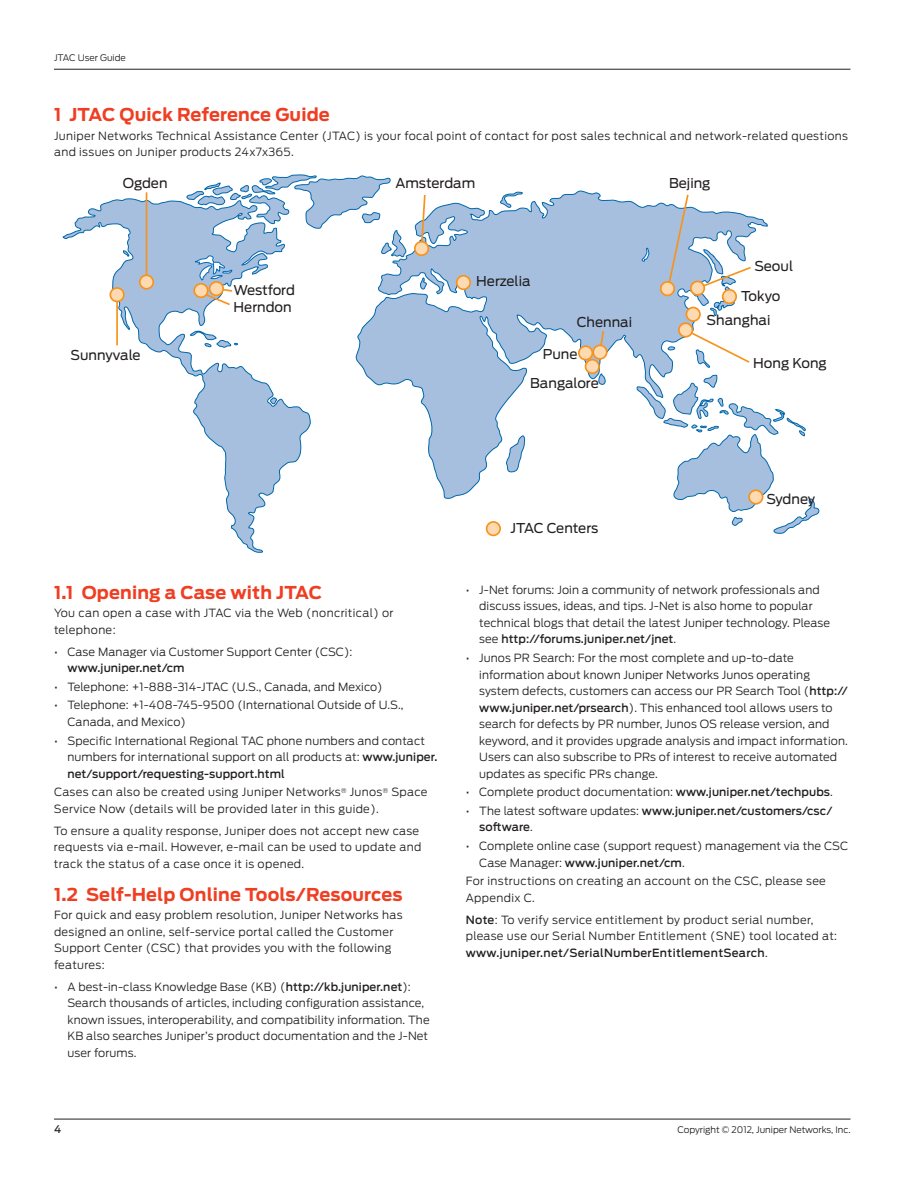
<style>
.page{position:relative;width:918px;height:1188px;background:#fff}
.page>*{position:absolute;margin:0;border:0;box-sizing:border-box;transform-origin:0 0}
.t1{font:700 17.7px "Antenna";letter-spacing:.01em;color:#ef3e22}
.t2{font:13.5px/29.5px "Antenna";color:#231f20}
.t3{font:300 11.25px/16.5px "Antenna";letter-spacing:.01em;color:#231f20}
.t4{font:300 11.25px/16.5px "Antenna";letter-spacing:.03em;color:#231f20}
.t5{font:500 11.25px/16.5px "Antenna";letter-spacing:.01em;color:#231f20}
.t6{font:500 10.5px "Antenna";color:#231f20}
.t7{font:300 9px "Antenna";color:#231f20}
.s1{font-weight:500}
.s2{font-weight:300}
</style>
<div class="page">
<hr style="left:54px;top:1119px;width:796px;height:1px;background:#231f20">
<hr style="left:54px;top:69px;width:796px;height:1px;background:#231f20">
<svg style="left:62px;top:198px;width:248px;height:355px"></svg>
<svg style="left:190px;top:330px;width:49px;height:18px"></svg>
<svg style="left:269px;top:397px;width:8px;height:8px"></svg>
<svg style="left:356px;top:190px;width:412px;height:309px"></svg>
<svg style="left:506px;top:435px;width:21px;height:38px"></svg>
<svg style="left:598px;top:373px;width:8px;height:12px"></svg>
<svg style="left:499px;top:192px;width:24px;height:16px"></svg>
<svg style="left:419px;top:278px;width:8px;height:31px"></svg>
<svg style="left:123px;top:250px;width:6px;height:7px"></svg>
<svg style="left:641px;top:248px;width:8px;height:14px"></svg>
<svg style="left:665px;top:193px;width:88px;height:123px"></svg>
<svg style="left:598px;top:329px;width:7px;height:17px"></svg>
<svg style="left:637px;top:328px;width:183px;height:206px"></svg>
<svg style="left:420px;top:193px;width:7px;height:50px"></svg>
<svg style="left:186px;top:174px;width:221px;height:133px"></svg>
<hr style="left:116px;top:295px;width:2px;height:50px;background:#f7931d">
<hr style="left:146px;top:192px;width:1px;height:90px;background:#f7931d">
<div style="left:110px;top:288px;width:14px;height:13px;background:#fedab3;border-radius:50%"></div>
<div style="left:109px;top:287px;width:16px;height:15px;border:2px solid #f7931d;border-radius:50%"></div>
<div style="left:140px;top:275px;width:13px;height:14px;background:#fedab3;border-radius:50%"></div>
<div style="left:139px;top:274px;width:15px;height:16px;border:2px solid #f7931d;border-radius:50%"></div>
<div style="left:210px;top:282px;width:13px;height:13px;background:#fedab3;border-radius:50%"></div>
<div style="left:209px;top:281px;width:15px;height:15px;border:2px solid #f7931d;border-radius:50%"></div>
<div style="left:194px;top:284px;width:14px;height:13px;background:#fedab3;border-radius:50%"></div>
<div style="left:193px;top:283px;width:16px;height:15px;border:2px solid #f7931d;border-radius:50%"></div>
<div style="left:415px;top:242px;width:13px;height:13px;background:#fedab3;border-radius:50%"></div>
<div style="left:414px;top:241px;width:15px;height:15px;border:2px solid #f7931d;border-radius:50%"></div>
<div style="left:457px;top:276px;width:13px;height:13px;background:#fedab3;border-radius:50%"></div>
<div style="left:456px;top:275px;width:15px;height:15px;border:2px solid #f7931d;border-radius:50%"></div>
<div style="left:586px;top:360px;width:13px;height:13px;background:#fedab3;border-radius:50%"></div>
<div style="left:585px;top:359px;width:15px;height:15px;border:2px solid #f7931d;border-radius:50%"></div>
<div style="left:579px;top:346px;width:13px;height:14px;background:#fedab3;border-radius:50%"></div>
<div style="left:578px;top:345px;width:15px;height:16px;border:2px solid #f7931d;border-radius:50%"></div>
<div style="left:593px;top:345px;width:14px;height:14px;background:#fedab3;border-radius:50%"></div>
<div style="left:592px;top:345px;width:16px;height:15px;border:2px solid #f7931d;border-radius:50%"></div>
<div style="left:679px;top:323px;width:13px;height:14px;background:#fedab3;border-radius:50%"></div>
<div style="left:678px;top:322px;width:15px;height:16px;border:2px solid #f7931d;border-radius:50%"></div>
<div style="left:691px;top:281px;width:13px;height:14px;background:#fedab3;border-radius:50%"></div>
<div style="left:690px;top:281px;width:15px;height:15px;border:2px solid #f7931d;border-radius:50%"></div>
<div style="left:723px;top:290px;width:13px;height:13px;background:#fedab3;border-radius:50%"></div>
<div style="left:722px;top:289px;width:15px;height:15px;border:2px solid #f7931d;border-radius:50%"></div>
<div style="left:749px;top:490px;width:14px;height:14px;background:#fedab3;border-radius:50%"></div>
<div style="left:748px;top:489px;width:15px;height:16px;border:2px solid #f7931d;border-radius:50%"></div>
<div style="left:487px;top:522px;width:13px;height:13px;background:#fedab3;border-radius:50%"></div>
<div style="left:486px;top:521px;width:15px;height:15px;border:2px solid #f7931d;border-radius:50%"></div>
<div style="left:661px;top:282px;width:13px;height:13px;background:#fedab3;border-radius:50%"></div>
<div style="left:660px;top:281px;width:15px;height:15px;border:2px solid #f7931d;border-radius:50%"></div>
<div style="left:686px;top:308px;width:14px;height:13px;background:#fedab3;border-radius:50%"></div>
<div style="left:686px;top:307px;width:15px;height:15px;border:2px solid #f7931d;border-radius:50%"></div>
<p class="t7" style="left:54px;top:52px;width:73px">JTAC User Guide</p>
<h1 class="t1" style="left:54px;top:104px;width:277px">1 JTAC Quick Reference Guide</h1>
<p class="t4" style="left:54px;top:128px;width:796px">Juniper Networks Technical Assistance Center (JTAC) is your focal point of contact for post sales technical and network-related questions and issues on Juniper products 24x7x365.</p>
<p class="t2" style="left:123px;top:169px;width:46px">Ogden</p>
<p class="t2" style="left:395px;top:169px;width:81px">Amsterdam</p>
<p class="t2" style="left:71px;top:340px;width:71px">Sunnyvale</p>
<p class="t2" style="left:234px;top:282px;width:63px;line-height:16.8px">Westford<br>Herndon</p>
<p class="t2" style="left:476px;top:266px;width:56px">Herzelia</p>
<p class="t2" style="left:577px;top:307px;width:57px">Chennai</p>
<p class="t2" style="left:543px;top:339px;width:36px">Pune</p>
<p class="t2" style="left:530px;top:368px;width:70px">Bangalore</p>
<p class="t2" style="left:669px;top:169px;width:43px">Bejing</p>
<p class="t2" style="left:741px;top:252px;width:53px;text-indent:13px">Seoul<br>Tokyo</p>
<p class="t2" style="left:707px;top:306px;width:65px">Shanghai</p>
<p class="t2" style="left:753px;top:348px;width:75px">Hong Kong</p>
<p class="t2" style="left:511px;top:513px;width:89px">JTAC Centers</p>
<p class="t2" style="left:766px;top:484px;width:50px">Sydney</p>
<h1 class="t1" style="left:54px;top:581px;width:270px">1.1 Opening a Case with JTAC</h1>
<p class="t4" style="left:54px;top:605px;width:341px">You can open a case with JTAC via the Web (noncritical) or telephone:</p>
<p class="t3" style="left:54px;top:643px;width:300px">• Case Manager via Customer Support Center (CSC):</p>
<p class="t5" style="left:68px;top:660px;width:119px">www.juniper.net/cm</p>
<p class="t3" style="left:54px;top:679px;width:330px">• Telephone: +1-888-314-JTAC (U.S., Canada, and Mexico)</p>
<p class="t3" style="left:68px;top:697px;width:338px;text-indent:-14px">• Telephone: +1-408-745-9500 (I nternational Outside of U.S.,<br>Canada, and Mexico)</p>
<p class="t3" style="left:68px;top:732px;width:371px;text-indent:-14px">• Specific I nternational Regional TAC phone numbers and contact numbers for international support on all products at: <span class="s1">www.juniper. net/support/requesting-support.html</span></p>
<p class="t4" style="left:54px;top:784px;width:375px">Cases can also be created using Juniper Networks<sup>®</sup> Junos<sup>®</sup> Space<br>Service Now (details will be provided later in this guide).</p>
<p class="t4" style="left:54px;top:822px;width:369px">To ensure a quality response, Juniper does not accept new case requests via e-mail. However, e-mail can be used to update and track the status of a case once it is opened.</p>
<h1 class="t1" style="left:54px;top:883px;width:350px">1.2 Self-Help Online Tools/Resources</h1>
<p class="t4" style="left:54px;top:907px;width:350px">For quick and easy problem resolution, Juniper Networks has designed an online, self-service portal called the Customer Support Center (CSC) that provides you with the following features:</p>
<p class="t3" style="left:68px;top:978px;width:364px;text-indent:-14px">• A best-in-class Knowledge Base (KB) (<span class="s1">http://kb.juniper.net</span>):<br>Search thousands of articles, including configuration assistance, known issues, interoperability, and compatibility information. The KB also searches Juniper’s product documentation and the J-Net user forums.</p>
<p class="t3" style="left:479px;top:582px;width:352px;text-indent:-14px">• J-Net forums: Join a community of network professionals and discuss issues, ideas, and tips. J-Net is also home to popular technical blogs that detail the latest Juniper technology. Please see <span class="s1">http://forums.juniper.net/jnet</span>.</p>
<p class="t3" style="left:479px;top:650px;width:370px;text-indent:-14px">• Junos PR Search: For the most complete and up-to-date information about known Juniper Networks Junos operating system defects, customers can access our PR Search Tool (<span class="s1">http:// www.juniper.net/prsearch</span>). This enhanced tool allows users to search for defects by PR number, Junos OS release version, and keyword, and it provides upgrade analysis and impact information.<br>Users can also subscribe to PRs of interest to receive automated updates as specific PRs change.</p>
<p class="t3" style="left:466px;top:784px;width:369px">• Complete product documentation: <span class="s1">www.juniper.net/techpubs</span>.</p>
<p class="t5" style="left:479px;top:803px;width:355px;text-indent:-14px"><span class="s2">• The latest software updates:</span> www.juniper.net/customers/csc/ software<span class="s2">.</span></p>
<p class="t3" style="left:479px;top:838px;width:370px;text-indent:-14px">• Complete online case (support request) management via the CSC<br>Case Manager: <span class="s1">www.juniper.net/cm</span>.</p>
<p class="t4" style="left:466px;top:873px;width:362px">For instructions on creating an account on the CSC, please see<br>Appendix C.</p>
<p class="t4" style="left:466px;top:911px;width:373px"><span class="s1">Note</span>: To verify service entitlement by product serial number, please use our Serial Number Entitlement (SNE) tool located at: <span class="s1">www.juniper.net/SerialNumberEntitlementSearch</span>.</p>
<p class="t6" style="left:54px;top:1123px;width:9px">4</p>
<p class="t7" style="left:677px;top:1124px;width:175px">Copyright © 2012, Juniper Networks, I nc.</p>
</div>
